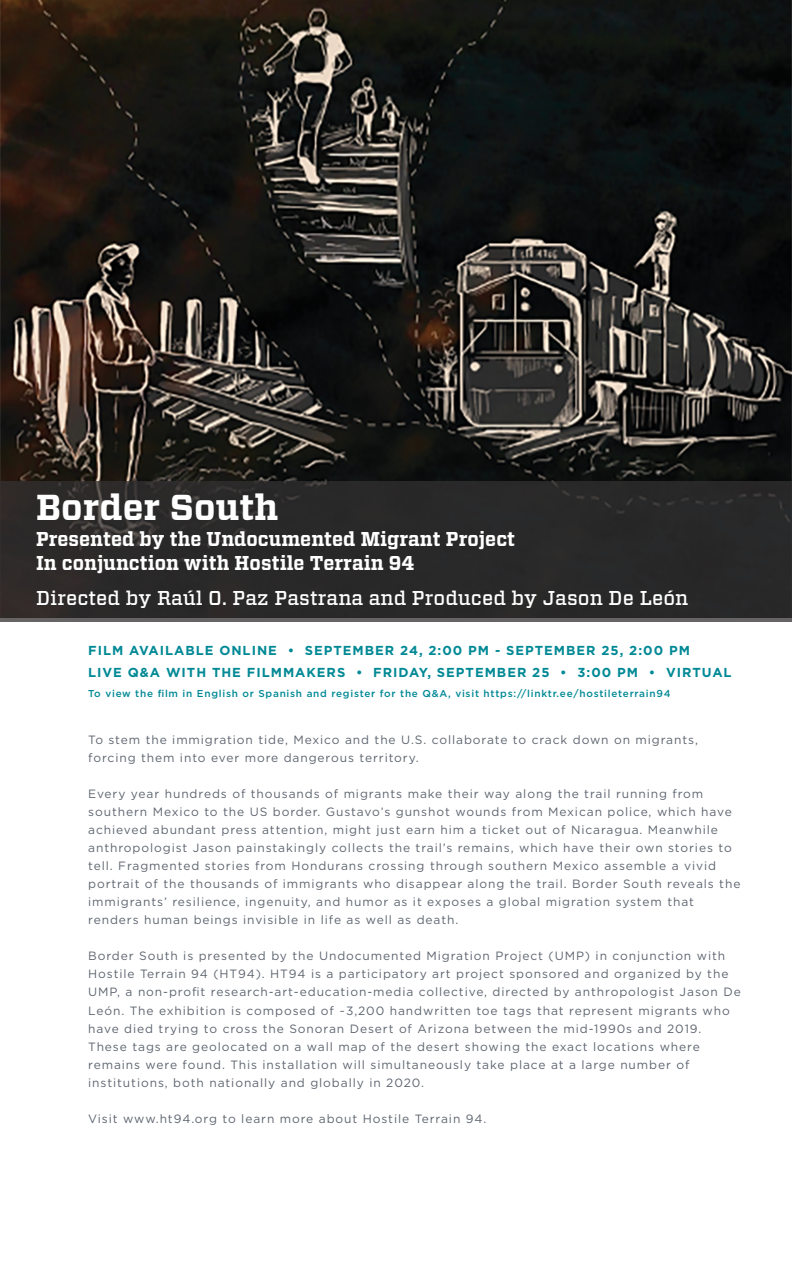
<style>
.page{position:relative;width:792px;height:1280px;background:#fff}
.page>*{position:absolute;margin:0;border:0;box-sizing:border-box;transform-origin:0 0}
.t1{font:700 36px "Vitesse";letter-spacing:.005em;color:#fff}
.t2{font:700 20px/24px "Vitesse";letter-spacing:.005em;color:#fff;scale:.95 1}
.t3{font:500 20px "Vitesse";letter-spacing:.005em;color:#fff}
.t4{font:700 13px "Gotham";letter-spacing:.075em;color:#008995}
.t5{font:12px/18px "Gotham";letter-spacing:.075em;color:#5e6570}
.t6{font:500 10px "Gotham";letter-spacing:.075em;color:#008995}
</style>
<div class="page">
<img style="left:0;top:0;width:792px;height:481px">
<div style="left:0;top:481px;width:792px;height:140px;background:#292929"></div>
<h1 class="t1" style="left:36px;top:483px;width:244px">Border South</h1>
<h2 class="t2" style="left:36px;top:527px;width:506px">Presented by the Undocumented Migrant Project<br>In conjunction with Hostile Terrain 94</h2>
<h2 class="t3" style="left:36px;top:585px;width:654px">Directed by Raúl O. Paz Pastrana and Produced by Jason De León</h2>
<p class="t4" style="left:88px;top:641px;width:603px">FILM AVAILABLE ONLINE • SEPTEMBER 24, 2:00 PM - SEPTEMBER 25, 2:00 PM</p>
<p class="t4" style="left:88px;top:663px;width:645px">LIVE Q&amp;A WITH THE FILMMAKERS • FRIDAY, SEPTEMBER 25 • 3:00 PM • VIRTUAL</p>
<p class="t6" style="left:88px;top:686px;width:584px">To view the film in English or Spanish and register for the Q&amp;A, visit https://linktr.ee/hostileterrain94</p>
<p class="t5" style="left:88px;top:730px;width:611px">To stem the immigration tide, Mexico and the U.S. collaborate to crack down on migrants, forcing them into ever more dangerous territory.</p>
<p class="t5" style="left:88px;top:784px;width:654px">Every year hundreds of thousands of migrants make their way along the trail running from southern Mexico to the US border. Gustavo’s gunshot wounds from Mexican police, which have achieved abundant press attention, might just earn him a ticket out of Nicaragua. Meanwhile anthropologist Jason painstakingly collects the trail’s remains, which have their own stories to tell. Fragmented stories from Hondurans crossing through southern Mexico assemble a vivid portrait of the thousands of immigrants who disappear along the trail. Border South reveals the immigrants’ resilience, ingenuity, and humor as it exposes a global migration system that renders human beings invisible in life as well as death.</p>
<p class="t5" style="left:88px;top:946px;width:654px">Border South is presented by the Undocumented Migration Project (UMP) in conjunction with Hostile Terrain 94 (HT94). HT94 is a participatory art project sponsored and organized by the UMP, a non-profit research-art-education-media collective, directed by anthropologist Jason De León. The exhibition is composed of ~3,200 handwritten toe tags that represent migrants who have died trying to cross the Sonoran Desert of Arizona between the mid-1990s and 2019.<br>These tags are geolocated on a wall map of the desert showing the exact locations where remains were found. This installation will simultaneously take place at a large number of institutions, both nationally and globally in 2020.</p>
<p class="t5" style="left:88px;top:1108px;width:400px">Visit www.ht94.org to learn more about Hostile Terrain 94.</p>
</div>
